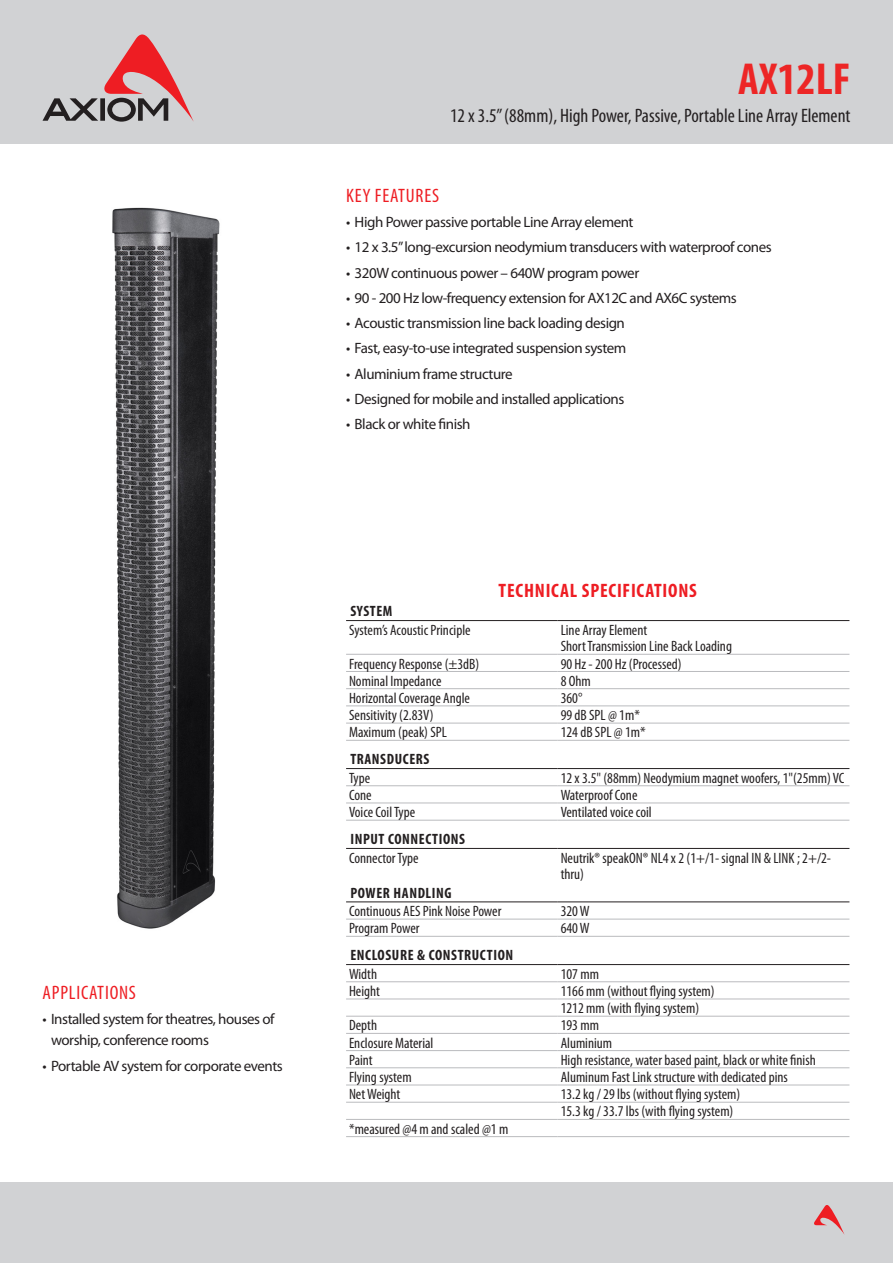
<style>
.page{position:relative;width:893px;height:1263px;background:#fff}
.page>*{position:absolute;margin:0;border:0;box-sizing:border-box;transform-origin:0 0}
.t1{font:700 condensed 45px "Myriad Pro";color:#ed2626}
.t2{font:condensed 19.5px "Myriad Pro";color:#231f20}
.t3{font:700 condensed 19.5px "Myriad Pro";letter-spacing:.04em;color:#ee1d23}
.SUBHEADS{font:condensed 19.5px "Myriad Pro";letter-spacing:.04em;color:#ee1d23}
.Testo_Specs{font:condensed 15px/16.5px "Myriad Pro";color:#231f20}
.t4{font:15px/21px "Myriad Pro";letter-spacing:-.03em;color:#231f20}
.Titoli_Specs{font:700 condensed 15px "Myriad Pro";letter-spacing:.04em;color:#231f20}
</style>
<div class="page">
<div style="left:0;top:1183px;width:893px;height:80px;background:#d1d2d4"></div>
<div style="left:0;top:0;width:893px;height:143px;background:#d1d2d4"></div>
<svg style="left:43px;top:34px;width:151px;height:88px"></svg>
<svg style="left:814px;top:1205px;width:30px;height:29px"></svg>
<hr style="left:346px;top:671px;width:212px;height:1px;background:#babbbe">
<hr style="left:346px;top:688px;width:212px;height:1px;background:#babbbe">
<hr style="left:558px;top:671px;width:291px;height:1px;background:#babbbe">
<hr style="left:558px;top:688px;width:291px;height:1px;background:#babbbe">
<hr style="left:346px;top:785px;width:212px;height:1px;background:#babbbe">
<hr style="left:346px;top:802px;width:212px;height:1px;background:#babbbe">
<hr style="left:558px;top:785px;width:291px;height:1px;background:#babbbe">
<hr style="left:558px;top:802px;width:291px;height:1px;background:#babbbe">
<hr style="left:346px;top:919px;width:212px;height:1px;background:#babbbe">
<hr style="left:558px;top:919px;width:291px;height:1px;background:#babbbe">
<hr style="left:346px;top:1033px;width:212px;height:1px;background:#babbbe">
<hr style="left:558px;top:1033px;width:291px;height:1px;background:#babbbe">
<hr style="left:346px;top:1067px;width:212px;height:1px;background:#babbbe">
<hr style="left:558px;top:1067px;width:291px;height:1px;background:#babbbe">
<hr style="left:346px;top:1084px;width:212px;height:1px;background:#babbbe">
<hr style="left:558px;top:1084px;width:291px;height:1px;background:#babbbe">
<hr style="left:346px;top:1102px;width:212px;height:1px;background:#babbbe">
<hr style="left:558px;top:1102px;width:291px;height:1px;background:#babbbe">
<hr style="left:346px;top:1119px;width:212px;height:1px;background:#babbbe">
<hr style="left:558px;top:1119px;width:291px;height:1px;background:#babbbe">
<hr style="left:346px;top:1136px;width:212px;height:1px;background:#babbbe">
<hr style="left:558px;top:1136px;width:291px;height:1px;background:#babbbe">
<hr style="left:346px;top:705px;width:212px;height:1px;background:#babbbe">
<hr style="left:558px;top:705px;width:291px;height:1px;background:#babbbe">
<hr style="left:346px;top:723px;width:212px;height:1px;background:#babbbe">
<hr style="left:558px;top:723px;width:291px;height:1px;background:#babbbe">
<hr style="left:346px;top:654px;width:212px;height:1px;background:#babbbe">
<hr style="left:558px;top:654px;width:291px;height:1px;background:#babbbe">
<hr style="left:346px;top:1050px;width:212px;height:1px;background:#babbbe">
<hr style="left:558px;top:1050px;width:291px;height:1px;background:#babbbe">
<hr style="left:346px;top:936px;width:212px;height:1px;background:#babbbe">
<hr style="left:558px;top:936px;width:291px;height:1px;background:#babbbe">
<hr style="left:346px;top:820px;width:212px;height:1px;background:#babbbe">
<hr style="left:558px;top:820px;width:291px;height:1px;background:#babbbe">
<hr style="left:346px;top:740px;width:212px;height:1px;background:#babbbe">
<hr style="left:558px;top:740px;width:291px;height:1px;background:#babbbe">
<hr style="left:558px;top:848px;width:291px;height:1px;background:#231f20">
<hr style="left:558px;top:901px;width:291px;height:1px;background:#231f20">
<hr style="left:346px;top:964px;width:212px;height:1px;background:#231f20">
<hr style="left:558px;top:964px;width:291px;height:1px;background:#231f20">
<hr style="left:346px;top:981px;width:212px;height:1px;background:#babbbe">
<hr style="left:558px;top:981px;width:291px;height:1px;background:#babbbe">
<hr style="left:346px;top:998px;width:212px;height:1px;background:#babbbe">
<hr style="left:558px;top:998px;width:291px;height:1px;background:#babbbe">
<hr style="left:346px;top:1016px;width:212px;height:1px;background:#babbbe">
<hr style="left:558px;top:1016px;width:291px;height:1px;background:#babbbe">
<hr style="left:346px;top:848px;width:212px;height:1px;background:#231f20">
<hr style="left:346px;top:901px;width:212px;height:1px;background:#231f20">
<hr style="left:346px;top:620px;width:212px;height:1px;background:#231f20">
<hr style="left:558px;top:620px;width:291px;height:1px;background:#231f20">
<hr style="left:346px;top:768px;width:212px;height:1px;background:#231f20">
<hr style="left:558px;top:768px;width:291px;height:1px;background:#231f20">
<img style="left:112px;top:207px;width:108px;height:722px">
<p class="SUBHEADS" style="left:43px;top:981px;width:95px">APPLICATIONS</p>
<p class="t4" style="left:51px;top:1009px;width:225px;text-indent:-9px">• Installed system for theatres, houses of worship, conference rooms</p>
<p class="t4" style="left:43px;top:1055px;width:242px">• Portable AV system for corporate events</p>
<h1 class="t1" style="left:738px;top:51px;width:114px">AX12LF</h1>
<h2 class="t2" style="left:450px;top:104px;width:402px">12 x 3.5” (88mm), High Power, Passive, Portable Line Array Element</h2>
<p class="SUBHEADS" style="left:346px;top:183px;width:95px">KEY FEATURES</p>
<p class="t4" style="left:346px;top:211px;width:289px">• High Power passive portable Line Array element</p>
<p class="t4" style="left:346px;top:236px;width:427px">• 12 x 3.5”long-excursion neodymium transducers with waterproof cones</p>
<p class="t4" style="left:346px;top:262px;width:295px">• 320W continuous power – 640W program power</p>
<p class="t4" style="left:346px;top:287px;width:392px">• 90 - 200 Hz low-frequency extension for AX12C and AX6C systems</p>
<p class="t4" style="left:346px;top:312px;width:280px">• Acoustic transmission line back loading design</p>
<p class="t4" style="left:346px;top:337px;width:282px">• Fast, easy-to-use integrated suspension system</p>
<p class="t4" style="left:346px;top:363px;width:168px">• Aluminium frame structure</p>
<p class="t4" style="left:346px;top:388px;width:280px">• Designed for mobile and installed applications</p>
<p class="t4" style="left:346px;top:413px;width:126px">• Black or white finish</p>
<p class="t3" style="left:499px;top:578px;width:200px">TECHNICAL SPECIFICATIONS</p>
<p class="Titoli_Specs" style="left:350px;top:602px;width:44px">SYSTEM</p>
<p class="Testo_Specs" style="left:349px;top:621px;width:123px">System’s Acoustic Principle</p>
<p class="Testo_Specs" style="left:561px;top:621px;width:88px">Line Array Element</p>
<p class="Testo_Specs" style="left:561px;top:638px;width:173px">Short Transmission Line Back Loading</p>
<p class="Testo_Specs" style="left:349px;top:655px;width:132px">Frequency Response (±3dB)</p>
<p class="Testo_Specs" style="left:561px;top:655px;width:122px">90 Hz - 200 Hz (Processed)</p>
<p class="Testo_Specs" style="left:349px;top:672px;width:94px">Nominal Impedance</p>
<p class="Testo_Specs" style="left:561px;top:672px;width:32px">8 Ohm</p>
<p class="Testo_Specs" style="left:349px;top:689px;width:123px">Horizontal Coverage Angle</p>
<p class="Testo_Specs" style="left:561px;top:689px;width:23px">360°</p>
<p class="Testo_Specs" style="left:349px;top:707px;width:86px">Sensitivity (2.83V)</p>
<p class="Testo_Specs" style="left:561px;top:707px;width:81px">99 dB SPL @ 1m*</p>
<p class="Testo_Specs" style="left:349px;top:724px;width:99px">Maximum (peak) SPL</p>
<p class="Testo_Specs" style="left:561px;top:724px;width:87px">124 dB SPL @ 1m*</p>
<p class="Titoli_Specs" style="left:350px;top:750px;width:81px">TRANSDUCERS</p>
<p class="Testo_Specs" style="left:349px;top:769px;width:23px">Type</p>
<p class="Testo_Specs" style="left:561px;top:769px;width:285px">12 x 3.5" (88mm) Neodymium magnet woofers, 1"(25mm) VC</p>
<p class="Testo_Specs" style="left:349px;top:787px;width:24px">Cone</p>
<p class="Testo_Specs" style="left:561px;top:787px;width:78px">Waterproof Cone</p>
<p class="Testo_Specs" style="left:349px;top:804px;width:68px">Voice Coil Type</p>
<p class="Testo_Specs" style="left:561px;top:804px;width:93px">Ventilated voice coil</p>
<p class="Titoli_Specs" style="left:350px;top:830px;width:116px">INPUT CONNECTIONS</p>
<p class="Testo_Specs" style="left:349px;top:849px;width:71px">Connector Type</p>
<p class="Testo_Specs" style="left:561px;top:849px;width:272px">Neutrik® speakON® NL4 x 2 (1+/1- signal IN &amp; LINK ; 2+/2- thru)</p>
<p class="Titoli_Specs" style="left:350px;top:883px;width:103px">POWER HANDLING</p>
<p class="Testo_Specs" style="left:349px;top:903px;width:154px">Continuous AES Pink Noise Power</p>
<p class="Testo_Specs" style="left:561px;top:903px;width:30px">320 W</p>
<p class="Testo_Specs" style="left:349px;top:920px;width:72px">Program Power</p>
<p class="Testo_Specs" style="left:561px;top:920px;width:30px">640 W</p>
<p class="Titoli_Specs" style="left:350px;top:946px;width:164px">ENCLOSURE &amp; CONSTRUCTION</p>
<p class="Testo_Specs" style="left:349px;top:965px;width:30px">Width</p>
<p class="Testo_Specs" style="left:561px;top:965px;width:40px">107 mm</p>
<p class="Testo_Specs" style="left:349px;top:982px;width:32px">Height</p>
<p class="Testo_Specs" style="left:561px;top:982px;width:155px">1166 mm (without flying system)</p>
<p class="Testo_Specs" style="left:561px;top:1000px;width:140px">1212 mm (with flying system)</p>
<p class="Testo_Specs" style="left:349px;top:1017px;width:30px">Depth</p>
<p class="Testo_Specs" style="left:561px;top:1017px;width:40px">193 mm</p>
<p class="Testo_Specs" style="left:349px;top:1034px;width:86px">Enclosure Material</p>
<p class="Testo_Specs" style="left:561px;top:1034px;width:53px">Aluminium</p>
<p class="Testo_Specs" style="left:349px;top:1051px;width:25px">Paint</p>
<p class="Testo_Specs" style="left:561px;top:1051px;width:257px">High resistance, water based paint, black or white finish</p>
<p class="Testo_Specs" style="left:349px;top:1069px;width:64px">Flying system</p>
<p class="Testo_Specs" style="left:561px;top:1069px;width:229px">Aluminum Fast Link structure with dedicated pins</p>
<p class="Testo_Specs" style="left:349px;top:1086px;width:53px">Net Weight</p>
<p class="Testo_Specs" style="left:561px;top:1086px;width:181px">13.2 kg / 29 lbs (without flying system)</p>
<p class="Testo_Specs" style="left:561px;top:1103px;width:174px">15.3 kg / 33.7 lbs (with flying system)</p>
<p class="Testo_Specs" style="left:349px;top:1120px;width:161px">*measured @4 m and scaled @1 m</p>
</div>
